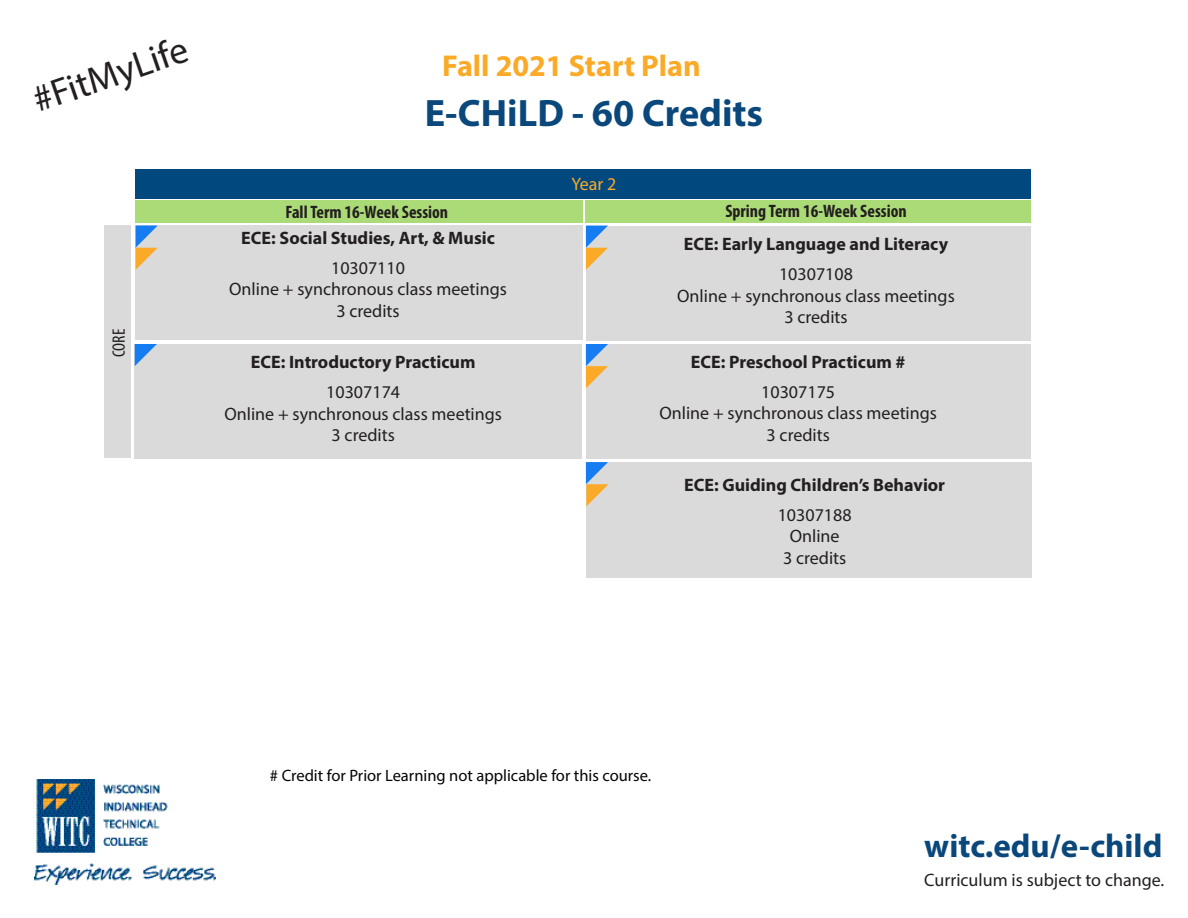
<style>
.page{position:relative;width:1188px;height:918px;background:#fff}
.page>*{position:absolute;margin:0;border:0;box-sizing:border-box;transform-origin:0 0}
.t1{font:700 38.25px "Myriad Pro";color:#0a487c}
.t2{font:37.65px "Myriad Pro";color:#231f20}
.t3{font:700 33px "Myriad Pro";color:#0a487c}
.t4{font:700 30.15px "Myriad Pro";color:#faaa27}
.t5{font:18px/21.6px "Myriad Pro";color:#231f20;text-align:center}
.t6{font:700 18px "Myriad Pro";color:#231f20}
.t7{font:700 condensed 18px "Myriad Pro";color:#231f20}
.t8{font:18px "Myriad Pro";color:#faaa27}
.t9{font:condensed 18px "Myriad Pro";color:#231f20}
.t10{font:16.5px "Myriad Pro";color:#040503}
</style>
<div class="page">
<img style="left:35px;top:780px;width:181px;height:105px">
<div style="left:135px;top:169px;width:895px;height:29px;background:#00487e"></div>
<div style="left:135px;top:200px;width:447px;height:22px;background:#abdb77"></div>
<div style="left:585px;top:200px;width:445px;height:22px;background:#abdb77"></div>
<div style="left:586px;top:462px;width:445px;height:116px;background:#dadada"></div>
<div style="left:104px;top:226px;width:27px;height:232px;background:#dadada"></div>
<div style="left:135px;top:226px;width:448px;height:114px;background:#dadada"></div>
<div style="left:586px;top:344px;width:444px;height:114px;background:#dadada"></div>
<div style="left:135px;top:344px;width:447px;height:114px;background:#dadada"></div>
<div style="left:586px;top:226px;width:444px;height:114px;background:#dadada"></div>
<svg style="left:136px;top:226px;width:22px;height:44px"></svg>
<svg style="left:135px;top:344px;width:22px;height:22px"></svg>
<svg style="left:586px;top:226px;width:22px;height:44px"></svg>
<svg style="left:586px;top:344px;width:22px;height:44px"></svg>
<svg style="left:586px;top:462px;width:23px;height:44px"></svg>
<p class="t2" style="left:27px;top:78px;width:163px;rotate:-19deg">#FitMyLife</p>
<p class="t9" style="left:108px;top:357px;width:30px;rotate:-90deg">CORE</p>
<p class="t4" style="left:442px;top:46px;width:260px">Fall 2021 Start Plan</p>
<p class="t1" style="left:425px;top:88px;width:340px">E-CHiLD - 60 Credits</p>
<p class="t8" style="left:572px;top:173px;width:46px">Year 2</p>
<p class="t7" style="left:285px;top:201px;width:164px">Fall Term 16-Week Session</p>
<p class="t7" style="left:725px;top:200px;width:183px">Spring Term 16-Week Session</p>
<p class="t6" style="left:241px;top:226px;width:255px">ECE: Social Studies, Art, &amp; Music</p>
<p class="t5" style="left:331px;top:257px;width:75px">10307110</p>
<p class="t5" style="left:229px;top:278px;width:279px">Online + synchronous class meetings</p>
<p class="t5" style="left:336px;top:300px;width:65px">3 credits</p>
<p class="t6" style="left:251px;top:350px;width:226px">ECE: Introductory Practicum</p>
<p class="t5" style="left:326px;top:381px;width:75px">10307174</p>
<p class="t5" style="left:224px;top:402px;width:279px">Online + synchronous class meetings</p>
<p class="t5" style="left:332px;top:424px;width:65px">3 credits</p>
<p class="t6" style="left:684px;top:232px;width:266px">ECE: Early Language and Literacy</p>
<p class="t5" style="left:779px;top:263px;width:75px">10307108</p>
<p class="t5" style="left:677px;top:285px;width:279px">Online + synchronous class meetings</p>
<p class="t5" style="left:784px;top:306px;width:65px">3 credits</p>
<p class="t6" style="left:691px;top:350px;width:216px">ECE: Preschool Practicum #</p>
<p class="t5" style="left:761px;top:381px;width:75px">10307175</p>
<p class="t5" style="left:659px;top:402px;width:279px">Online + synchronous class meetings</p>
<p class="t5" style="left:767px;top:424px;width:65px">3 credits</p>
<p class="t6" style="left:684px;top:473px;width:262px">ECE: Guiding Children’s Behavior</p>
<p class="t5" style="left:778px;top:504px;width:75px">10307188</p>
<p class="t5" style="left:783px;top:525px;width:65px">Online<br>3 credits</p>
<p class="t10" style="left:270px;top:765px;width:383px"># Credit for Prior Learning not applicable for this course.</p>
<p class="t3" style="left:924px;top:824px;width:240px">witc.edu/e-child</p>
<p class="t5" style="left:924px;top:868px;width:242px">Curriculum is subject to change.</p>
</div>
